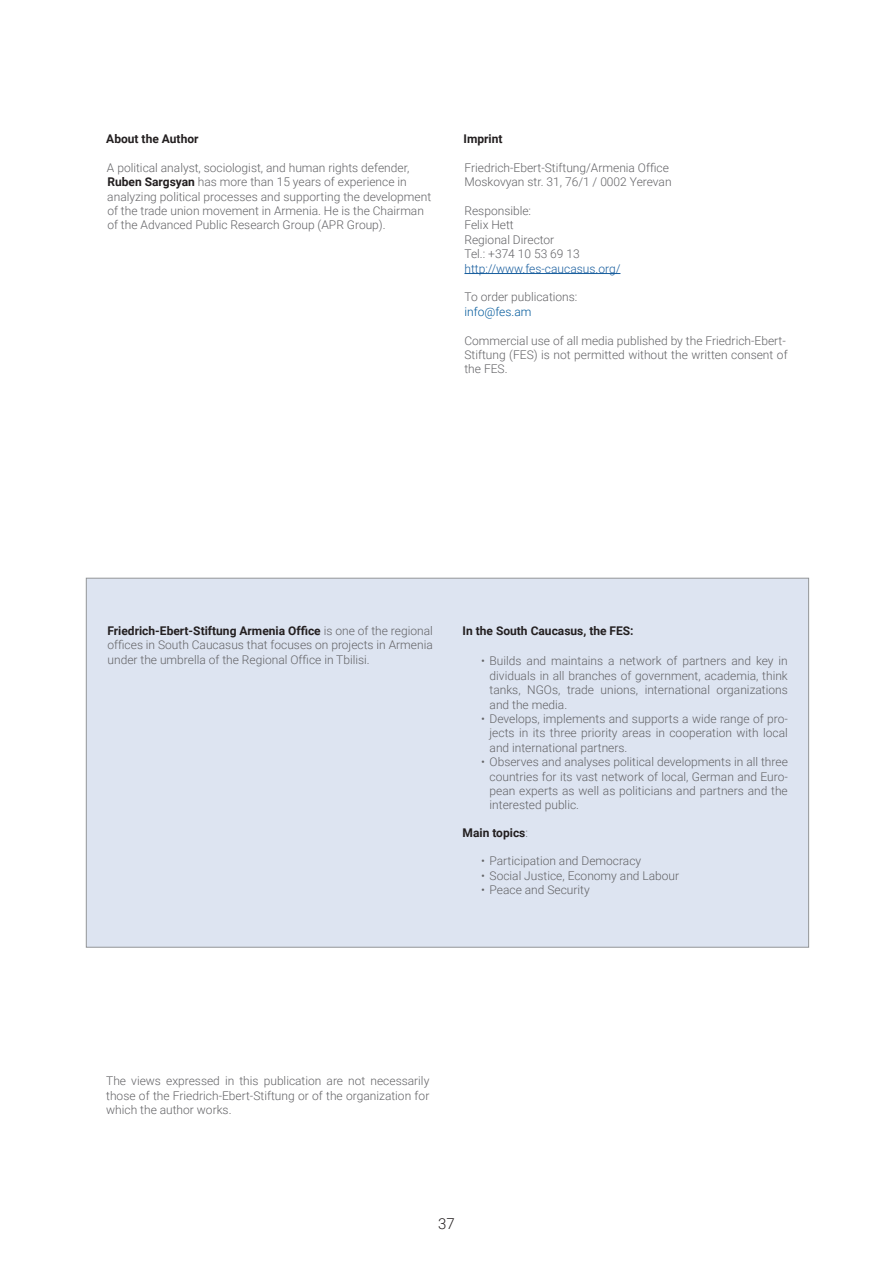
<style>
.page{position:relative;width:893px;height:1263px;background:#fff}
.page>*{position:absolute;margin:0;border:0;box-sizing:border-box;transform-origin:0 0}
.t1{font:300 15px "Roboto";color:#231f20}
._09_Imprint{font:300 12px/14.4px "Roboto";color:#636366;text-align:justify}
.t2{font:700 12px "Roboto";color:#231f20}
.t3{font:300 12px "Roboto";color:#175d9e}
.t4{font:300 12px "Roboto";color:#00599b}
.s1{font-weight:700;color:#231f20}
.s2{font-weight:300;color:#636366}
</style>
<div class="page">
<hr style="left:464px;top:273px;width:156px;height:1px;background:#175d9e">
<div style="left:86px;top:578px;width:723px;height:369px;background:#dde4f1;border:1px solid #939598"></div>
<p class="t2" style="left:106px;top:131px;width:94px">About the Author</p>
<p class="_09_Imprint" style="left:107px;top:160px;width:304px">A political analyst, sociologist, and human rights defender,</p>
<p class="_09_Imprint" style="left:107px;top:174px;width:301px"><span class="s1">Ruben Sargsyan</span> has more than 15 years of experience in</p>
<p class="_09_Imprint" style="left:107px;top:189px;width:325px">analyzing political processes and supporting the development of the trade union movement in Armenia. He is the Chairman</p>
<p class="_09_Imprint" style="left:107px;top:218px;width:280px">of the Advanced Public Research Group (APR Group).</p>
<p class="t2" style="left:463px;top:131px;width:40px">Imprint</p>
<p class="_09_Imprint" style="left:464px;top:160px;width:206px">Friedrich-Ebert-Stiftung/Armenia Office</p>
<p class="_09_Imprint" style="left:464px;top:174px;width:209px">Moskovyan str. 31, 76/1 / 0002 Yerevan</p>
<p class="_09_Imprint" style="left:464px;top:203px;width:68px">Responsible:</p>
<p class="_09_Imprint" style="left:464px;top:218px;width:51px">Felix Hett</p>
<p class="_09_Imprint" style="left:464px;top:232px;width:91px">Regional Director</p>
<p class="_09_Imprint" style="left:464px;top:246px;width:117px">Tel.: +374 10 53 69 13</p>
<p class="t3" style="left:464px;top:260px;width:157px">http://www.fes-caucasus.org/</p>
<p class="_09_Imprint" style="left:464px;top:290px;width:115px">To order publications:</p>
<p class="t4" style="left:464px;top:303px;width:68px">info@fes.am</p>
<p class="_09_Imprint" style="left:464px;top:333px;width:323px">Commercial use of all media published by the Friedrich-Ebert-</p>
<p class="_09_Imprint" style="left:464px;top:347px;width:325px">Stiftung (FES) is not permitted without the written consent of the FES.</p>
<p class="_09_Imprint" style="left:107px;top:623px;width:327px"><span class="s1">Friedrich-Ebert-Stiftung Armenia Office</span> is one of the regional offices in South Caucasus that focuses on projects in Armenia under the umbrella of the Regional Office in Tbilisi.</p>
<p class="t2" style="left:463px;top:622px;width:173px">In the South Caucasus, the FES:</p>
<p class="_09_Imprint" style="left:490px;top:653px;width:300px;text-indent:-9px">• Builds and maintains a network of partners and key in dividuals in all branches of government, academia, think tanks, NGOs, trade unions, international organizations and the media.</p>
<p class="_09_Imprint" style="left:490px;top:711px;width:300px;text-indent:-9px">• Develops, implements and supports a wide range of pro&shy;jects in its three priority areas in cooperation with local and international partners.</p>
<p class="_09_Imprint" style="left:490px;top:754px;width:300px;text-indent:-9px">• Observes and analyses political developments in all three countries for its vast network of local, German and Euro&shy;pean experts as well as politicians and partners and the interested public.</p>
<p class="t2" style="left:463px;top:824px;width:67px">Main topics<span class="s2">:</span></p>
<p class="_09_Imprint" style="left:481px;top:853px;width:162px">• Participation and Democracy</p>
<p class="_09_Imprint" style="left:481px;top:868px;width:200px">• Social Justice, Economy and Labour</p>
<p class="_09_Imprint" style="left:481px;top:882px;width:110px">• Peace and Security</p>
<p class="_09_Imprint" style="left:106px;top:1073px;width:325px">The views expressed in this publication are not necessarily those of the Friedrich-Ebert-Stiftung or of the organization for which the author works.</p>
<p class="t1" style="left:438px;top:1213px;width:18px">37</p>
</div>
